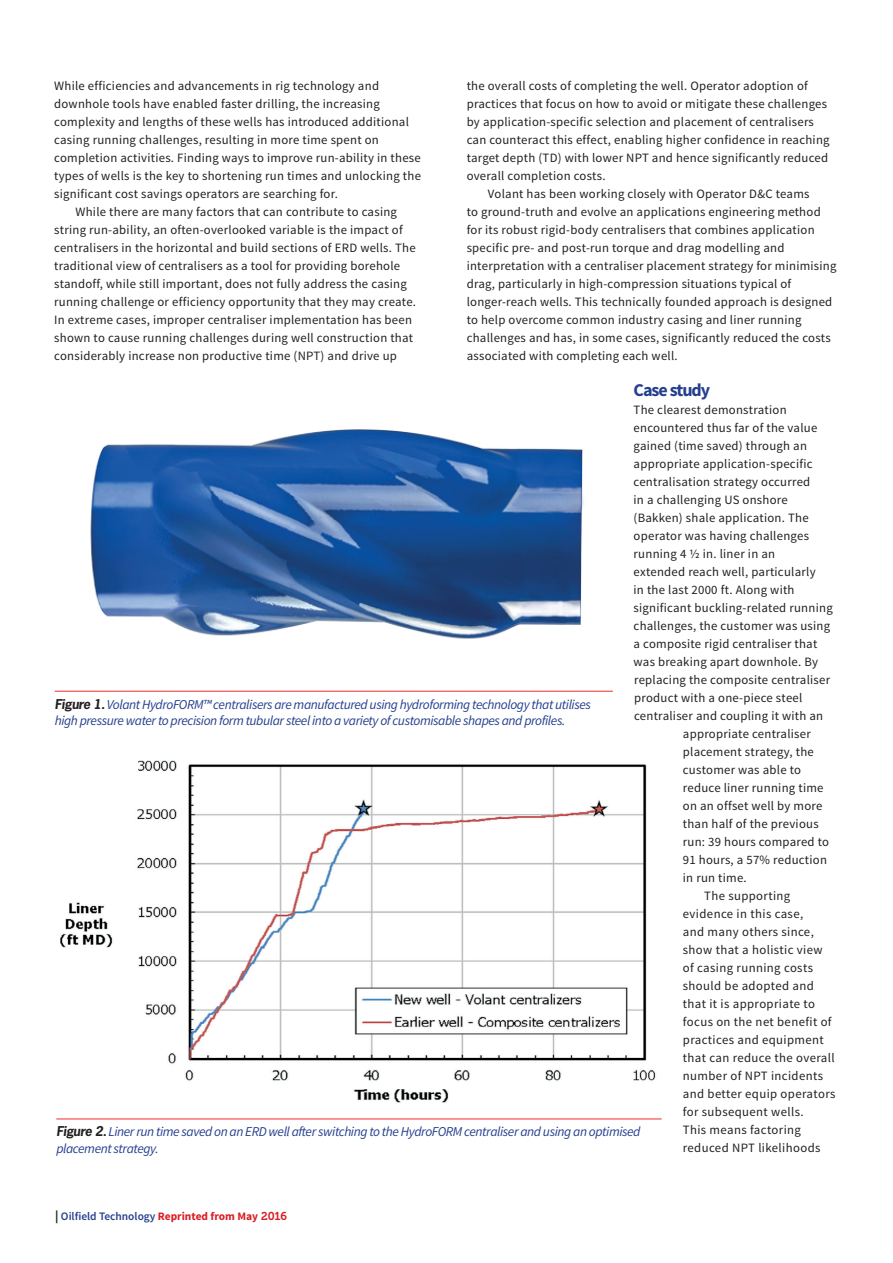
<style>
.page{position:relative;width:893px;height:1263px;background:#fff}
.page>*{position:absolute;margin:0;border:0;box-sizing:border-box;transform-origin:0 0}
.t1{font:700 18px "Source Sans Pro";letter-spacing:-.06em;color:#253f8e}
.t2{font:italic 13.5px/16.2px "Source Sans Pro";letter-spacing:-.03em;color:#253f8e}
.t3{font:12.75px "Source Sans Pro";letter-spacing:.02em;color:#231f20}
.t4{font:600 11.4px "Source Sans Pro";color:#253f8e}
.s1{font-family:"News Gothic Std";font-weight:700;font-size:12.75px;color:#231f20}
.s2{font-weight:700;font-size:12.75px;color:#231f20}
.s3{font-weight:700;color:#d91e24}
.s4{font-family:"Museo 700";font-weight:400;color:#d91e24}
</style>
<div class="page">
<hr style="left:56px;top:1118px;width:606px;height:1px;background:#ee2929">
<hr style="left:55px;top:691px;width:558px;height:1px;background:#ee2929">
<img style="left:60px;top:760px;width:596px;height:343px">
<img style="left:90px;top:429px;width:494px;height:210px">
<p class="t3" style="left:54px;top:78px;width:326px">While efficiencies and advancements in rig technology and</p>
<p class="t3" style="left:54px;top:96px;width:327px">downhole tools have enabled faster drilling, the increasing</p>
<p class="t3" style="left:54px;top:114px;width:356px">complexity and lengths of these wells has introduced additional</p>
<p class="t3" style="left:54px;top:132px;width:326px">casing running challenges, resulting in more time spent on</p>
<p class="t3" style="left:54px;top:150px;width:368px">completion activities. Finding ways to improve run-ability in these</p>
<p class="t3" style="left:54px;top:168px;width:368px">types of wells is the key to shortening run times and unlocking the</p>
<p class="t3" style="left:54px;top:186px;width:285px">significant cost savings operators are searching for.</p>
<p class="t3" style="left:75px;top:204px;width:323px">While there are many factors that can contribute to casing</p>
<p class="t3" style="left:54px;top:222px;width:350px">string run-ability, an often-overlooked variable is the impact of</p>
<p class="t3" style="left:54px;top:240px;width:363px">centralisers in the horizontal and build sections of ERD wells. The</p>
<p class="t3" style="left:54px;top:258px;width:348px">traditional view of centralisers as a tool for providing borehole</p>
<p class="t3" style="left:54px;top:276px;width:354px">standoff, while still important, does not fully address the casing</p>
<p class="t3" style="left:54px;top:294px;width:363px">running challenge or efficiency opportunity that they may create.</p>
<p class="t3" style="left:54px;top:312px;width:359px">In extreme cases, improper centraliser implementation has been</p>
<p class="t3" style="left:54px;top:330px;width:361px">shown to cause running challenges during well construction that</p>
<p class="t3" style="left:54px;top:348px;width:344px">considerably increase non productive time (NPT) and drive up</p>
<p class="t3" style="left:467px;top:78px;width:343px">the overall costs of completing the well. Operator adoption of</p>
<p class="t3" style="left:467px;top:96px;width:362px">practices that focus on how to avoid or mitigate these challenges</p>
<p class="t3" style="left:467px;top:114px;width:349px">by application-specific selection and placement of centralisers</p>
<p class="t3" style="left:467px;top:132px;width:364px">can counteract this effect, enabling higher confidence in reaching</p>
<p class="t3" style="left:467px;top:150px;width:363px">target depth (TD) with lower NPT and hence significantly reduced</p>
<p class="t3" style="left:467px;top:168px;width:140px">overall completion costs.</p>
<p class="t3" style="left:488px;top:186px;width:323px">Volant has been working closely with Operator D&amp;C teams</p>
<p class="t3" style="left:467px;top:204px;width:356px">to ground-truth and evolve an applications engineering method</p>
<p class="t3" style="left:467px;top:222px;width:349px">for its robust rigid-body centralisers that combines application</p>
<p class="t3" style="left:467px;top:240px;width:319px">specific pre- and post-run torque and drag modelling and</p>
<p class="t3" style="left:467px;top:258px;width:371px">interpretation with a centraliser placement strategy for minimising</p>
<p class="t3" style="left:467px;top:276px;width:326px">drag, particularly in high-compression situations typical of</p>
<p class="t3" style="left:467px;top:294px;width:367px">longer-reach wells. This technically founded approach is designed</p>
<p class="t3" style="left:467px;top:312px;width:336px">to help overcome common industry casing and liner running</p>
<p class="t3" style="left:467px;top:330px;width:366px">challenges and has, in some cases, significantly reduced the costs</p>
<p class="t3" style="left:467px;top:348px;width:213px">associated with completing each well.</p>
<h1 class="t1" style="left:634px;top:378px;width:78px">Case study</h1>
<p class="t3" style="left:634px;top:402px;width:155px">The clearest demonstration</p>
<p class="t3" style="left:634px;top:420px;width:185px">encountered thus far of the value</p>
<p class="t3" style="left:634px;top:438px;width:175px">gained (time saved) through an</p>
<p class="t3" style="left:634px;top:456px;width:180px">appropriate application-specific</p>
<p class="t3" style="left:634px;top:474px;width:178px">centralisation strategy occurred</p>
<p class="t3" style="left:634px;top:492px;width:156px">in a challenging US onshore</p>
<p class="t3" style="left:634px;top:510px;width:177px">(Bakken) shale application. The</p>
<p class="t3" style="left:634px;top:528px;width:177px">operator was having challenges</p>
<p class="t3" style="left:634px;top:546px;width:143px">running 4 ½ in. liner in an</p>
<p class="t3" style="left:634px;top:564px;width:184px">extended reach well, particularly</p>
<p class="t3" style="left:634px;top:582px;width:162px">in the last 2000 ft. Along with</p>
<p class="t3" style="left:634px;top:600px;width:201px">significant buckling-related running</p>
<p class="t3" style="left:634px;top:618px;width:198px">challenges, the customer was using</p>
<p class="t3" style="left:634px;top:636px;width:185px">a composite rigid centraliser that</p>
<p class="t3" style="left:634px;top:654px;width:186px">was breaking apart downhole. By</p>
<p class="t3" style="left:634px;top:672px;width:198px">replacing the composite centraliser</p>
<p class="t3" style="left:634px;top:690px;width:170px">product with a one-piece steel</p>
<p class="t3" style="left:634px;top:708px;width:191px">centraliser and coupling it with an</p>
<p class="t3" style="left:683px;top:726px;width:130px">appropriate centraliser</p>
<p class="t3" style="left:683px;top:744px;width:132px">placement strategy, the</p>
<p class="t3" style="left:683px;top:762px;width:120px">customer was able to</p>
<p class="t3" style="left:683px;top:780px;width:142px">reduce liner running time</p>
<p class="t3" style="left:683px;top:798px;width:141px">on an offset well by more</p>
<p class="t3" style="left:683px;top:816px;width:137px">than half of the previous</p>
<p class="t3" style="left:683px;top:834px;width:148px">run: 39 hours compared to</p>
<p class="t3" style="left:683px;top:852px;width:146px">91 hours, a 57% reduction</p>
<p class="t3" style="left:683px;top:870px;width:65px">in run time.</p>
<p class="t3" style="left:704px;top:888px;width:88px">The supporting</p>
<p class="t3" style="left:683px;top:906px;width:122px">evidence in this case,</p>
<p class="t3" style="left:683px;top:924px;width:132px">and many others since,</p>
<p class="t3" style="left:683px;top:942px;width:141px">show that a holistic view</p>
<p class="t3" style="left:683px;top:960px;width:132px">of casing running costs</p>
<p class="t3" style="left:683px;top:978px;width:132px">should be adopted and</p>
<p class="t3" style="left:683px;top:996px;width:134px">that it is appropriate to</p>
<p class="t3" style="left:683px;top:1014px;width:150px">focus on the net benefit of</p>
<p class="t3" style="left:683px;top:1032px;width:142px">practices and equipment</p>
<p class="t3" style="left:683px;top:1050px;width:153px">that can reduce the overall</p>
<p class="t3" style="left:683px;top:1068px;width:142px">number of NPT incidents</p>
<p class="t3" style="left:683px;top:1086px;width:154px">and better equip operators</p>
<p class="t3" style="left:683px;top:1104px;width:122px">for subsequent wells.</p>
<p class="t3" style="left:683px;top:1122px;width:120px">This means factoring</p>
<p class="t3" style="left:683px;top:1140px;width:139px">reduced NPT likelihoods</p>
<p class="t2" style="left:55px;top:696px;width:538px"><span class="s1">Figure 1.</span> Volant HydroFORM™ centralisers are manufactured using hydroforming technology that utilises high pressure water to precision form tubular steel into a variety of customisable shapes and profiles.</p>
<p class="t2" style="left:56px;top:1124px;width:586px"><span class="s1">Figure 2.</span> Liner run time saved on an ERD well after switching to the HydroFORM centraliser and using an optimised placement strategy.</p>
<p class="t4" style="left:55px;top:1209px;width:233px"><span class="s2">|</span> Oilfield Technology <span class="s3">Reprinted from May</span> <span class="s4">2016</span></p>
</div>
